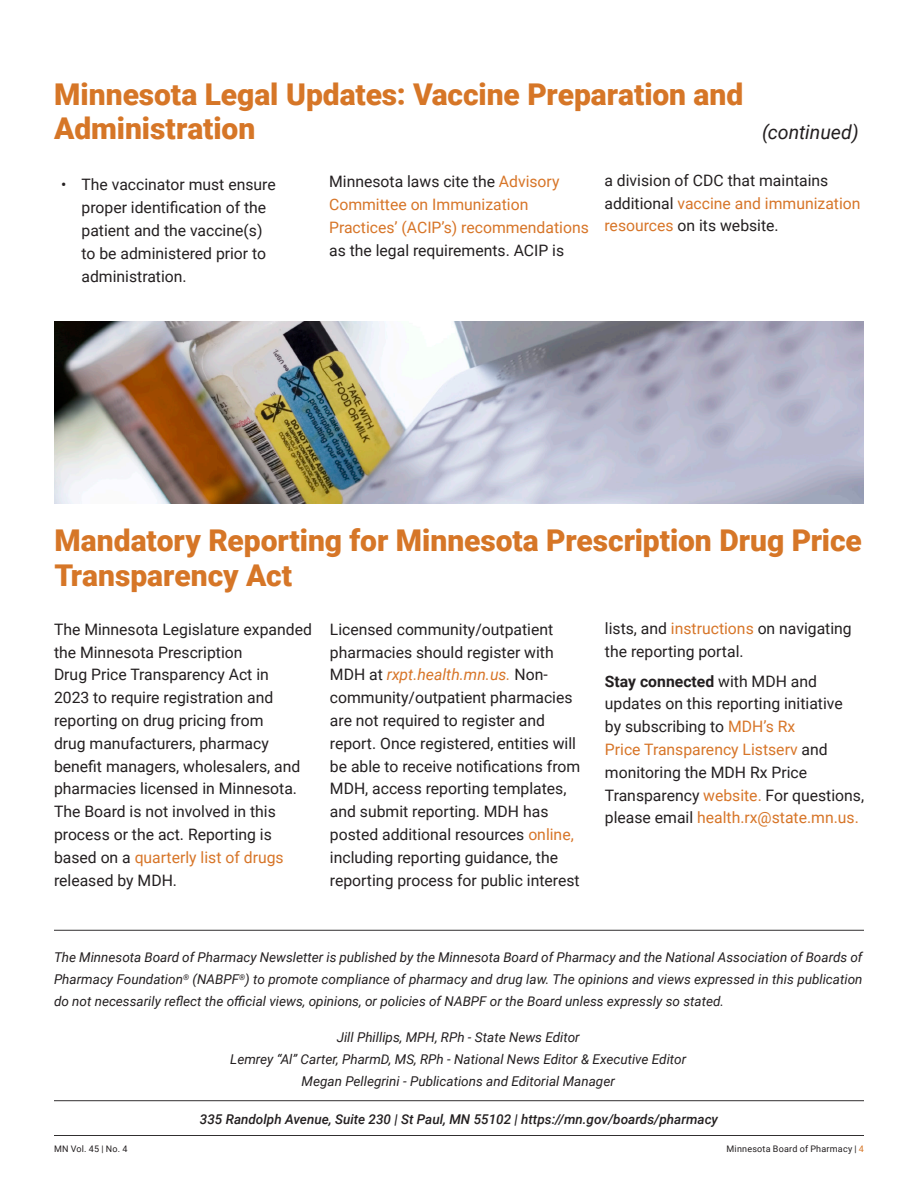
<style>
.page{position:relative;width:918px;height:1188px;background:#fff}
.page>*{position:absolute;margin:0;border:0;box-sizing:border-box;transform-origin:0 0}
.t1{font:900 30px/34.5px "Roboto";color:#d67627}
.t2{font:italic 19.5px "Roboto";color:#231f20}
.Body_Text{font:15.75px/22.8px "Roboto";color:#231f20}
.Body_Text-2{font:15.75px/22.8px "Roboto";color:#d77528}
.Disclaimer{font:italic 13.5px/22.2px "Roboto";color:#231f20;text-align:justify}
.Body_Text-3{font:italic 500 13.5px "Roboto";color:#231f20}
.t3{font:9px "Roboto";letter-spacing:.025em;color:#231f20}
.s1{color:#231f20}
.s2{color:#d77528}
.s3{font-style:italic;color:#d77528}
.s4{font-weight:700}
.s5{color:#d67627}
</style>
<div class="page">
<hr style="left:54px;top:1135px;width:810px;height:1px;background:#312f30">
<hr style="left:54px;top:930px;width:810px;height:1px;background:#312f30">
<hr style="left:54px;top:1100px;width:810px;height:1px;background:#312f30">
<img style="left:55px;top:322px;width:809px;height:181px">
<h1 class="t1" style="left:54px;top:76px;width:691px">Minnesota Legal Updates: Vaccine Preparation and<br>Administration</h1>
<h1 class="t2" style="left:762px;top:118px;width:98px">(continued)</h1>
<p class="Body_Text" style="left:82px;top:173px;width:196px;text-indent:-20px">• The vaccinator must ensure proper identification of the patient and the vaccine(s) to be administered prior to administration.</p>
<p class="Body_Text-2" style="left:329px;top:170px;width:261px"><span class="s1">Minnesota laws cite the</span> Advisory Committee on Immunization Practices’ (ACIP’s) recommendations <span class="s1">as the legal requirements. ACIP is</span></p>
<p class="Body_Text" style="left:604px;top:168px;width:258px">a division of CDC that maintains additional <span class="s2">vaccine and immunization resources</span> on its website.</p>
<h1 class="t1" style="left:55px;top:522px;width:809px">Mandatory Reporting for Minnesota Prescription Drug Price<br>Transparency Act</h1>
<p class="Body_Text" style="left:54px;top:617px;width:259px">The Minnesota Legislature expanded the Minnesota Prescription<br>Drug Price Transparency Act in<br>2023 to require registration and reporting on drug pricing from<br>drug manufacturers, pharmacy benefit managers, wholesalers, and pharmacies licensed in Minnesota.<br>The Board is not involved in this process or the act. Reporting is based on a <span class="s2">quarterly list of drugs </span>released by MDH.</p>
<p class="Body_Text" style="left:330px;top:617px;width:252px">Licensed community/outpatient pharmacies should register with MDH at <span class="s3">rxpt.health.mn.us.</span> Non&shy;community/outpatient pharmacies are not required to register and report. Once registered, entities will be able to receive notifications from MDH, access reporting templates, and submit reporting. MDH has posted additional resources <span class="s2">online, </span>including reporting guidance, the reporting process for public interest</p>
<p class="Body_Text" style="left:605px;top:617px;width:248px">lists, and <span class="s2">instructions</span> on navigating the reporting portal.</p>
<p class="Body_Text" style="left:605px;top:669px;width:261px"><span class="s4">Stay connected</span> with MDH and updates on this reporting initiative<br>by subscribing to <span class="s2">MDH’s Rx<br>Price Transparency Listserv</span> and monitoring the MDH Rx Price<br>Transparency <span class="s2">website.</span> For questions, please email <span class="s2">health.rx@state.mn.us.</span></p>
<p class="Disclaimer" style="left:54px;top:946px;width:810px">The Minnesota Board of Pharmacy Newsletter is published by the Minnesota Board of Pharmacy and the National Association of Boards of Pharmacy Foundation<sup>®</sup> (NABPF<sup>®</sup>) to promote compliance of pharmacy and drug law. The opinions and views expressed in this publication do not necessarily reflect the official views, opinions, or policies of NABPF or the Board unless expressly so stated.</p>
<p class="Disclaimer" style="left:230px;top:1026px;width:457px;text-align:center">Jill Phillips, MPH, RPh - State News Editor<br>Lemrey “Al” Carter, PharmD, MS, RPh - National News Editor &amp; Executive Editor<br>Megan Pellegrini - Publications and Editorial Manager</p>
<p class="Body_Text-3" style="left:200px;top:1109px;width:520px">335 Randolph Avenue, Suite 230 | St Paul, MN 55102 | https://mn.gov/boards/pharmacy</p>
<p class="t3" style="left:54px;top:1142px;width:75px">MN Vol. 45 | No. 4</p>
<p class="t3" style="left:727px;top:1142px;width:139px">Minnesota Board of Pharmacy | <span class="s5">4</span></p>
</div>
